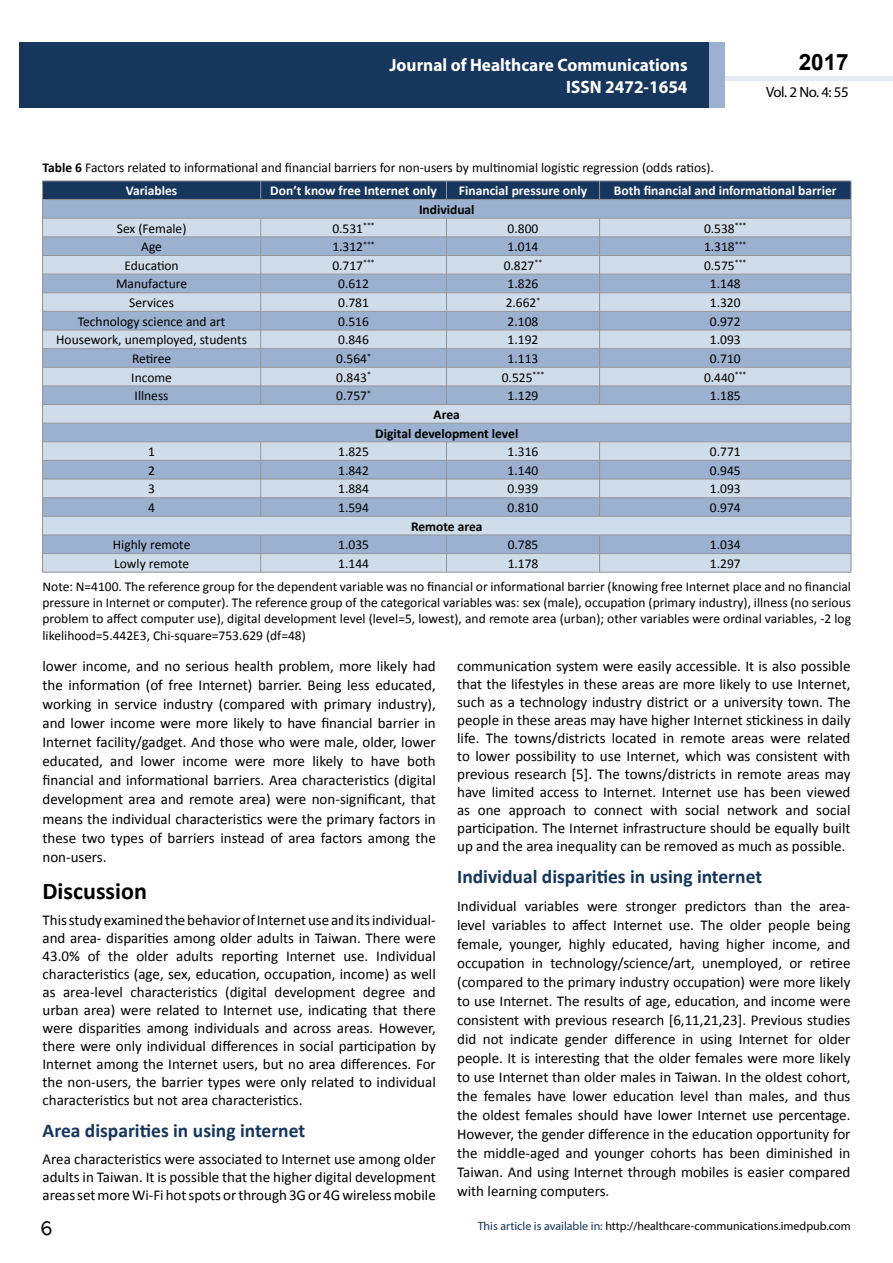
<style>
.page{position:relative;width:893px;height:1263px;background:#fff}
.page>*{position:absolute;margin:0;border:0;box-sizing:border-box;transform-origin:0 0}
.t1{font:25.5px "Tunga";color:#000}
.t2{font:700 24px "Calibri";color:#000}
.t3{font:700 22.5px "Arial";color:#000}
.t4{font:700 19.5px "Calibri";color:#16365d}
.t5{font:700 18px/21.6px "Myriad Pro";color:#fff;text-align:right;scale:.96 1}
.t6{font:15px/19px "Calibri";color:#000;text-align:justify}
.t7{font:14.85px "Myriad Pro";letter-spacing:-.03em;color:#000}
.t8{font:13.5px/16.2px "Calibri";color:#000}
.t9{font:700 13.5px "Calibri";color:#fff}
.t10{font:700 13.5px/18.6px "Calibri";color:#000;text-align:center}
.t11{font:12px "Myriad Pro";color:#000}
.s1{font-weight:700}
.s2{color:#16365d}
</style>
<div class="page">
<div style="left:725px;top:76px;width:168px;height:5px;background:#e4ebf2"></div>
<div style="left:19px;top:42px;width:690px;height:66px;background:#16365d"></div>
<div style="left:709px;top:42px;width:16px;height:66px;background:#9bb1cf"></div>
<hr style="left:43px;top:572px;width:218px;height:1px;background:#939598">
<hr style="left:261px;top:572px;width:185px;height:1px;background:#939598">
<hr style="left:446px;top:572px;width:153px;height:1px;background:#939598">
<svg style="left:42px;top:181px;width:810px;height:391px;background:#abbdd2"></svg>
<hr style="left:599px;top:572px;width:252px;height:1px;background:#939598">
<p class="t5" style="left:389px;top:54px;width:312px">Journal of Healthcare Communications<br>ISSN 2472-1654</p>
<p class="t5" style="left:517px;top:53px;width:198px">ARCHIVOS DE MEDICINA<br>ISSN 1698-9 65</p>
<p class="t8" style="left:43px;top:160px;width:673px"><span class="s1">Table 6</span> Factors related to informational and financial barriers for non-users by multinomial logistic regression (odds ratios).</p>
<h3 class="t3" style="left:799px;top:47px;width:52px">2017</h3>
<p class="t7" style="left:766px;top:83px;width:84px">Vol. 2 No. 4: 55</p>
<p class="t9" style="left:126px;top:182px;width:53px">Variables</p>
<p class="t9" style="left:270px;top:182px;width:168px">Don’t know free Internet only</p>
<p class="t9" style="left:459px;top:182px;width:130px">Financial pressure only</p>
<p class="t9" style="left:614px;top:182px;width:224px">Both financial and informational barrier</p>
<p class="t10" style="left:419px;top:200px;width:57px">Individual</p>
<p class="t8" style="left:117px;top:220px;width:71px">Sex (Female)</p>
<p class="t8" style="left:332px;top:220px;width:44px">0.531<sup>***</sup></p>
<p class="t8" style="left:508px;top:220px;width:32px">0.800</p>
<p class="t8" style="left:704px;top:220px;width:44px">0.538<sup>***</sup></p>
<p class="t8" style="left:141px;top:239px;width:22px">Age</p>
<p class="t8" style="left:332px;top:239px;width:44px">1.312<sup>***</sup></p>
<p class="t8" style="left:508px;top:239px;width:32px">1.014</p>
<p class="t8" style="left:704px;top:239px;width:44px">1.318<sup>***</sup></p>
<p class="t8" style="left:124px;top:257px;width:56px">Education</p>
<p class="t8" style="left:332px;top:257px;width:44px">0.717<sup>***</sup></p>
<p class="t8" style="left:504px;top:257px;width:40px">0.827<sup>**</sup></p>
<p class="t8" style="left:704px;top:257px;width:44px">0.575<sup>***</sup></p>
<p class="t8" style="left:116px;top:276px;width:73px">Manufacture</p>
<p class="t8" style="left:338px;top:276px;width:32px">0.612</p>
<p class="t8" style="left:508px;top:276px;width:32px">1.826</p>
<p class="t8" style="left:710px;top:276px;width:32px">1.148</p>
<p class="t8" style="left:129px;top:295px;width:46px">Services</p>
<p class="t8" style="left:338px;top:295px;width:32px">0.781</p>
<p class="t8" style="left:506px;top:295px;width:36px">2.662<sup>*</sup></p>
<p class="t8" style="left:710px;top:295px;width:32px">1.320</p>
<p class="t8" style="left:78px;top:313px;width:149px">Technology science and art</p>
<p class="t8" style="left:338px;top:313px;width:32px">0.516</p>
<p class="t8" style="left:508px;top:313px;width:32px">2.108</p>
<p class="t8" style="left:710px;top:313px;width:32px">0.972</p>
<p class="t8" style="left:56px;top:332px;width:192px">Housework, unemployed, students</p>
<p class="t8" style="left:338px;top:332px;width:32px">0.846</p>
<p class="t8" style="left:508px;top:332px;width:32px">1.192</p>
<p class="t8" style="left:710px;top:332px;width:32px">1.093</p>
<p class="t8" style="left:132px;top:350px;width:41px">Retiree</p>
<p class="t8" style="left:336px;top:350px;width:36px">0.564<sup>*</sup></p>
<p class="t8" style="left:508px;top:350px;width:32px">1.113</p>
<p class="t8" style="left:710px;top:350px;width:32px">0.710</p>
<p class="t8" style="left:131px;top:369px;width:42px">Income</p>
<p class="t8" style="left:336px;top:369px;width:36px">0.843<sup>*</sup></p>
<p class="t8" style="left:502px;top:369px;width:44px">0.525<sup>***</sup></p>
<p class="t8" style="left:704px;top:369px;width:44px">0.440<sup>***</sup></p>
<p class="t8" style="left:135px;top:388px;width:35px">Illness</p>
<p class="t8" style="left:336px;top:388px;width:36px">0.757<sup>*</sup></p>
<p class="t8" style="left:508px;top:388px;width:32px">1.129</p>
<p class="t8" style="left:710px;top:388px;width:32px">1.185</p>
<p class="t10" style="left:375px;top:405px;width:145px">Area<br>Digital development level</p>
<p class="t8" style="left:148px;top:444px;width:8px">1</p>
<p class="t8" style="left:338px;top:444px;width:32px">1.825</p>
<p class="t8" style="left:508px;top:444px;width:32px">1.316</p>
<p class="t8" style="left:710px;top:444px;width:32px">0.771</p>
<p class="t8" style="left:148px;top:462px;width:8px">2</p>
<p class="t8" style="left:338px;top:462px;width:32px">1.842</p>
<p class="t8" style="left:508px;top:462px;width:32px">1.140</p>
<p class="t8" style="left:710px;top:462px;width:32px">0.945</p>
<p class="t8" style="left:148px;top:481px;width:8px">3</p>
<p class="t8" style="left:338px;top:481px;width:32px">1.884</p>
<p class="t8" style="left:508px;top:481px;width:32px">0.939</p>
<p class="t8" style="left:710px;top:481px;width:32px">1.093</p>
<p class="t8" style="left:148px;top:499px;width:8px">4</p>
<p class="t8" style="left:338px;top:499px;width:32px">1.594</p>
<p class="t8" style="left:508px;top:499px;width:32px">0.810</p>
<p class="t8" style="left:710px;top:499px;width:32px">0.974</p>
<p class="t10" style="left:411px;top:517px;width:73px">Remote area</p>
<p class="t8" style="left:113px;top:537px;width:79px">Highly remote</p>
<p class="t8" style="left:338px;top:537px;width:32px">1.035</p>
<p class="t8" style="left:508px;top:537px;width:32px">0.785</p>
<p class="t8" style="left:710px;top:537px;width:32px">1.034</p>
<p class="t8" style="left:114px;top:555px;width:76px">Lowly remote</p>
<p class="t8" style="left:338px;top:555px;width:32px">1.144</p>
<p class="t8" style="left:508px;top:555px;width:32px">1.178</p>
<p class="t8" style="left:43px;top:552px;width:810px;line-height:23px;text-indent:667px">1.297<br>Note: N=4100. The reference group for the dependent variable was no financial or informational barrier (knowing free Internet place and no financial</p>
<p class="t8" style="left:43px;top:594px;width:810px;text-align:justify">pressure in Internet or computer). The reference group of the categorical variables was: sex (male), occupation (primary industry), illness (no serious problem to affect computer use), digital development level (level=5, lowest), and remote area (urban); other variables were ordinal variables, -2 log likelihood=5.442E3, Chi-square=753.629 (df=48)</p>
<p class="t6" style="left:43px;top:657px;width:395px">lower income, and no serious health problem, more likely had the information (of free Internet) barrier. Being less educated, working in service industry (compared with primary industry), and lower income were more likely to have financial barrier in Internet facility/gadget. And those who were male, older, lower educated, and lower income were more likely to have both financial and informational barriers. Area characteristics (digital development area and remote area) were non-significant, that means the individual characteristics were the primary factors in these two types of barriers instead of area factors among the non-users.</p>
<h2 class="t2" style="left:43px;top:875px;width:106px">Discussion</h2>
<p class="t6" style="left:43px;top:911px;width:395px;line-height:18px">This study examined the behavior of Internet use and its individual&shy;and area- disparities among older adults in Taiwan. There were 43.0% of the older adults reporting Internet use. Individual characteristics (age, sex, education, occupation, income) as well as area-level characteristics (digital development degree and urban area) were related to Internet use, indicating that there were disparities among individuals and across areas. However, there were only individual differences in social participation by Internet among the Internet users, but no area differences. For the non-users, the barrier types were only related to individual characteristics but not area characteristics.</p>
<h3 class="t4" style="left:43px;top:1118px;width:264px">Area disparities in using internet</h3>
<p class="t6" style="left:43px;top:1150px;width:395px;line-height:18px">Area characteristics were associated to Internet use among older adults in Taiwan. It is possible that the higher digital development areas set more Wi-Fi hot spots or through 3G or 4G wireless mobile</p>
<p class="t6" style="left:457px;top:657px;width:395px;line-height:18px">communication system were easily accessible. It is also possible that the lifestyles in these areas are more likely to use Internet, such as a technology industry district or a university town. The people in these areas may have higher Internet stickiness in daily life. The towns/districts located in remote areas were related to lower possibility to use Internet, which was consistent with previous research [5]. The towns/districts in remote areas may have limited access to Internet. Internet use has been viewed as one approach to connect with social network and social participation. The Internet infrastructure should be equally built up and the area inequality can be removed as much as possible.</p>
<h3 class="t4" style="left:457px;top:864px;width:307px">Individual disparities in using internet</h3>
<p class="t6" style="left:457px;top:896px;width:395px">Individual variables were stronger predictors than the area&shy;level variables to affect Internet use. The older people being female, younger, highly educated, having higher income, and occupation in technology/science/art, unemployed, or retiree (compared to the primary industry occupation) were more likely to use Internet. The results of age, education, and income were consistent with previous research [6,11,21,23]. Previous studies did not indicate gender difference in using Internet for older people. It is interesting that the older females were more likely to use Internet than older males in Taiwan. In the oldest cohort, the females have lower education level than males, and thus the oldest females should have lower Internet use percentage.<br>However, the gender difference in the education opportunity for the middle-aged and younger cohorts has been diminished in Taiwan. And using Internet through mobiles is easier compared with learning computers.</p>
<h1 class="t1" style="left:40px;top:1211px;width:14px">6</h1>
<p class="t11" style="left:478px;top:1218px;width:375px"><span class="s2">This article is available in:</span> http://healthcare-communications.imedpub.com</p>
</div>
